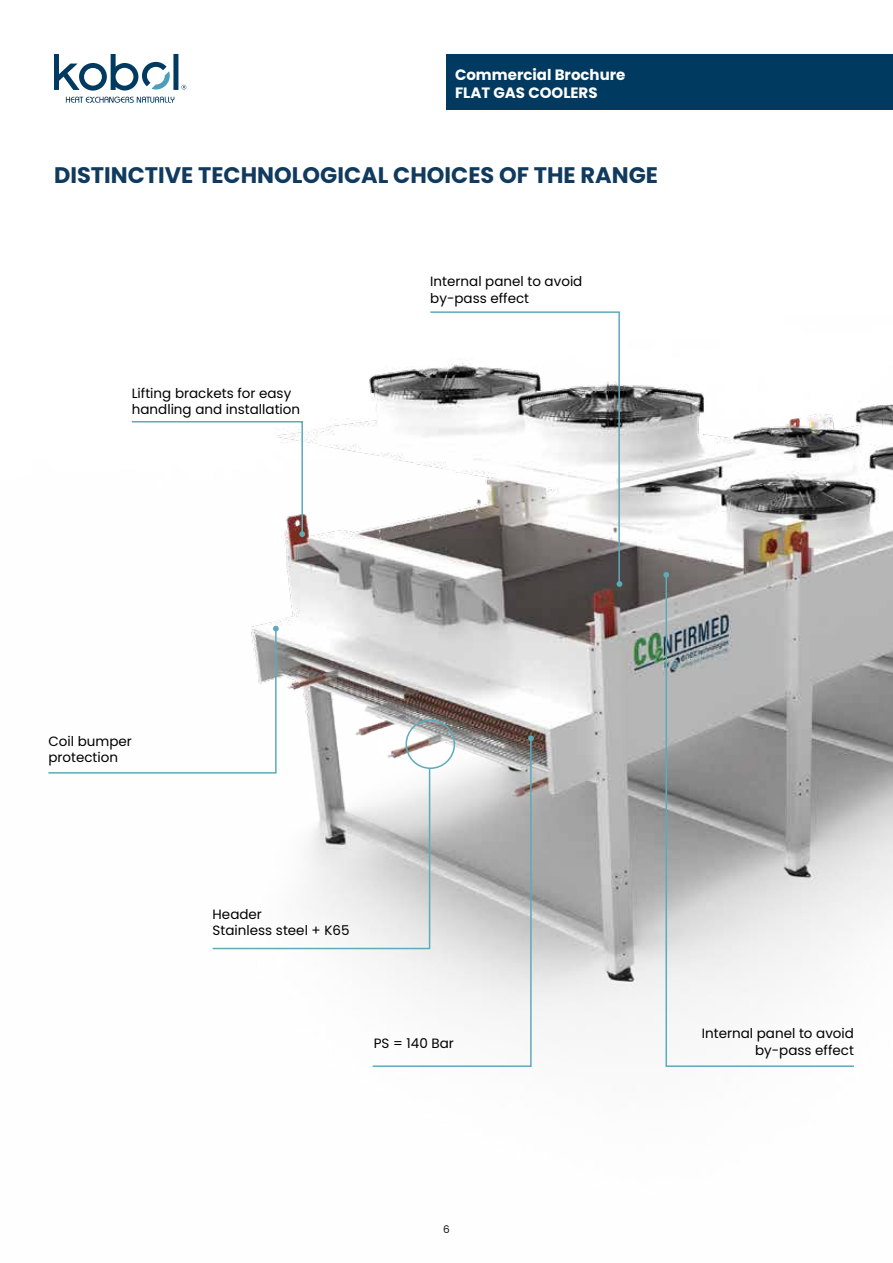
<style>
.page{position:relative;width:893px;height:1263px;background:#fff}
.page>*{position:absolute;margin:0;border:0;box-sizing:border-box;transform-origin:0 0}
.t1{font:700 22.5px "Poppins";color:#103a5e}
.t2{font:700 15px/18px "Poppins";color:#fff}
.t3{font:13.5px/16.2px "Poppins";color:#000}
.t4{font:10.5px "Poppins";color:#000}
</style>
<div class="page">
<div style="left:446px;top:54px;width:447px;height:55px;background:#013a60"></div>
<img style="left:65px;top:86px;width:828px;height:932px">
<hr style="left:213px;top:948px;width:217px;height:1px;background:#5dabb9">
<svg style="left:371px;top:740px;width:161px;height:327px"></svg>
<div style="left:405px;top:719px;width:50px;height:50px;border:2px solid #5dabb9;border-radius:50%"></div>
<svg style="left:528px;top:735px;width:6px;height:6px"></svg>
<svg style="left:48px;top:626px;width:231px;height:148px"></svg>
<svg style="left:130px;top:420px;width:175px;height:117px"></svg>
<svg style="left:429px;top:311px;width:192px;height:274px"></svg>
<svg style="left:617px;top:581px;width:5px;height:6px"></svg>
<svg style="left:665px;top:573px;width:190px;height:494px"></svg>
<svg style="left:663px;top:572px;width:6px;height:6px"></svg>
<svg style="left:54px;top:54px;width:132px;height:37px"></svg>
<svg style="left:66px;top:97px;width:108px;height:6px"></svg>
<p class="t2" style="left:455px;top:66px;width:172px">Commercial Brochure<br>FLAT GAS COOLERS</p>
<h1 class="t1" style="left:54px;top:162px;width:606px">DISTINCTIVE TECHNOLOGICAL CHOICES OF THE RANGE</h1>
<p class="t3" style="left:132px;top:385px;width:170px">Lifting brackets for easy handling and installation</p>
<p class="t3" style="left:430px;top:274px;width:154px">Internal panel to avoid by-pass effect</p>
<p class="t3" style="left:48px;top:733px;width:85px">Coil bumper protection</p>
<p class="t3" style="left:213px;top:906px;width:138px">Header<br>Stainless steel + K65</p>
<p class="t3" style="left:374px;top:1035px;width:82px">PS = 140 Bar</p>
<p class="t4" style="left:443px;top:1223px;width:8px">6</p>
<p class="t3" style="left:702px;top:1026px;width:154px;text-align:right">Internal panel to avoid by-pass effect</p>
</div>
